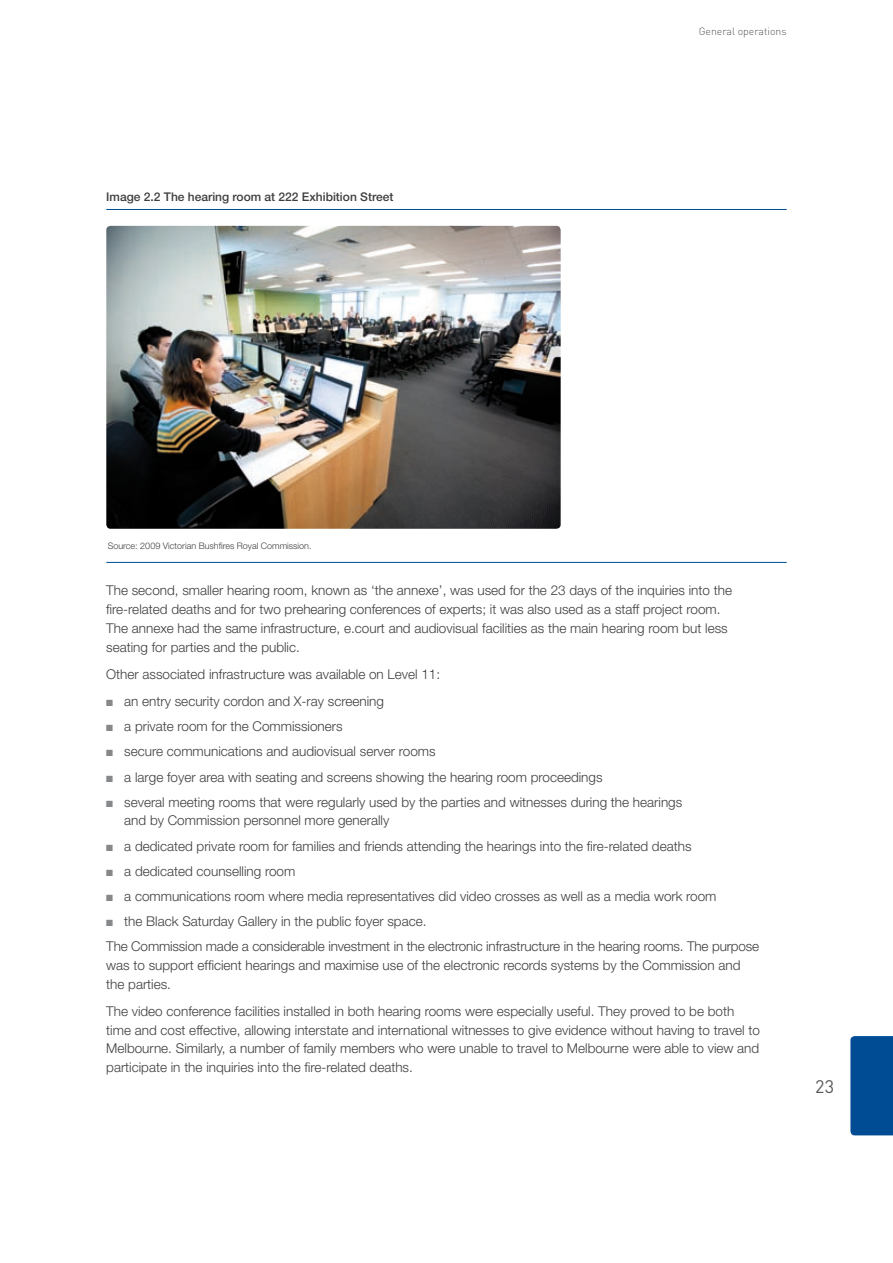
<style>
.page{position:relative;width:893px;height:1263px;background:#fff}
.page>*{position:absolute;margin:0;border:0;box-sizing:border-box;transform-origin:0 0}
.t1{font:18px "DIN";color:#58585a}
.Bullet_Points{font:300 13.5px/18.8px "Helvetica Neue";color:#3e3e40}
.Figure_Table_Heading{font:500 12px "Helvetica Neue";color:#3e3e40}
.t2{font:300 10.5px "DIN";color:#58585a}
.Source{font:300 9px "Helvetica Neue";color:#3e3e40}
.s1{color:#87888a}
</style>
<div class="page">
<div style="left:850px;top:1036px;width:43px;height:99px;background:#004c94"></div>
<hr style="left:106px;top:209px;width:681px;height:1px;background:#004c94">
<hr style="left:106px;top:562px;width:681px;height:1px;background:#004c94">
<img style="left:106px;top:226px;width:455px;height:303px">
<p class="Figure_Table_Heading" style="left:106px;top:189px;width:289px">Image 2.2 The hearing room at 222 Exhibition Street</p>
<p class="t2" style="left:699px;top:25px;width:90px">General operations</p>
<p class="Source" style="left:108px;top:541px;width:205px">Source: 2009 Victorian Bushfires Royal Commission.</p>
<p class="Bullet_Points" style="left:106px;top:581px;width:627px">The second, smaller hearing room, known as ‘the annexe’, was used for the 23 days of the inquiries into the fire-related deaths and for two prehearing conferences of experts; it was also used as a staff project room.<br>The annexe had the same infrastructure, e.court and audiovisual facilities as the main hearing room but less seating for parties and the public.</p>
<p class="Bullet_Points" style="left:106px;top:664px;width:335px">Other associated infrastructure was available on Level 11:</p>
<p class="Bullet_Points" style="left:106px;top:692px;width:279px"><span class="s1">■</span> an entry security cordon and X-ray screening</p>
<p class="Bullet_Points" style="left:106px;top:717px;width:238px"><span class="s1">■</span> a private room for the Commissioners</p>
<p class="Bullet_Points" style="left:106px;top:742px;width:331px"><span class="s1">■</span> secure communications and audiovisual server rooms</p>
<p class="Bullet_Points" style="left:106px;top:767px;width:498px"><span class="s1">■</span> a large foyer area with seating and screens showing the hearing room proceedings</p>
<p class="Bullet_Points" style="left:124px;top:792px;width:559px;text-indent:-18px"><span class="s1">■</span> several meeting rooms that were regularly used by the parties and witnesses during the hearings and by Commission personnel more generally</p>
<p class="Bullet_Points" style="left:106px;top:836px;width:587px"><span class="s1">■</span> a dedicated private room for families and friends attending the hearings into the fire-related deaths</p>
<p class="Bullet_Points" style="left:106px;top:861px;width:191px"><span class="s1">■</span> a dedicated counselling room</p>
<p class="Bullet_Points" style="left:106px;top:886px;width:612px"><span class="s1">■</span> a communications room where media representatives did video crosses as well as a media work room</p>
<p class="Bullet_Points" style="left:106px;top:911px;width:322px"><span class="s1">■</span> the Black Saturday Gallery in the public foyer space.</p>
<p class="Bullet_Points" style="left:106px;top:937px;width:654px">The Commission made a considerable investment in the electronic infrastructure in the hearing rooms. The purpose was to support efficient hearings and maximise use of the electronic records systems by the Commission and the parties.</p>
<p class="Bullet_Points" style="left:106px;top:1001px;width:655px">The video conference facilities installed in both hearing rooms were especially useful. They proved to be both time and cost effective, allowing interstate and international witnesses to give evidence without having to travel to Melbourne. Similarly, a number of family members who were unable to travel to Melbourne were able to view and participate in the inquiries into the fire-related deaths.</p>
<h1 class="t1" style="left:815px;top:1075px;width:20px">23</h1>
</div>
